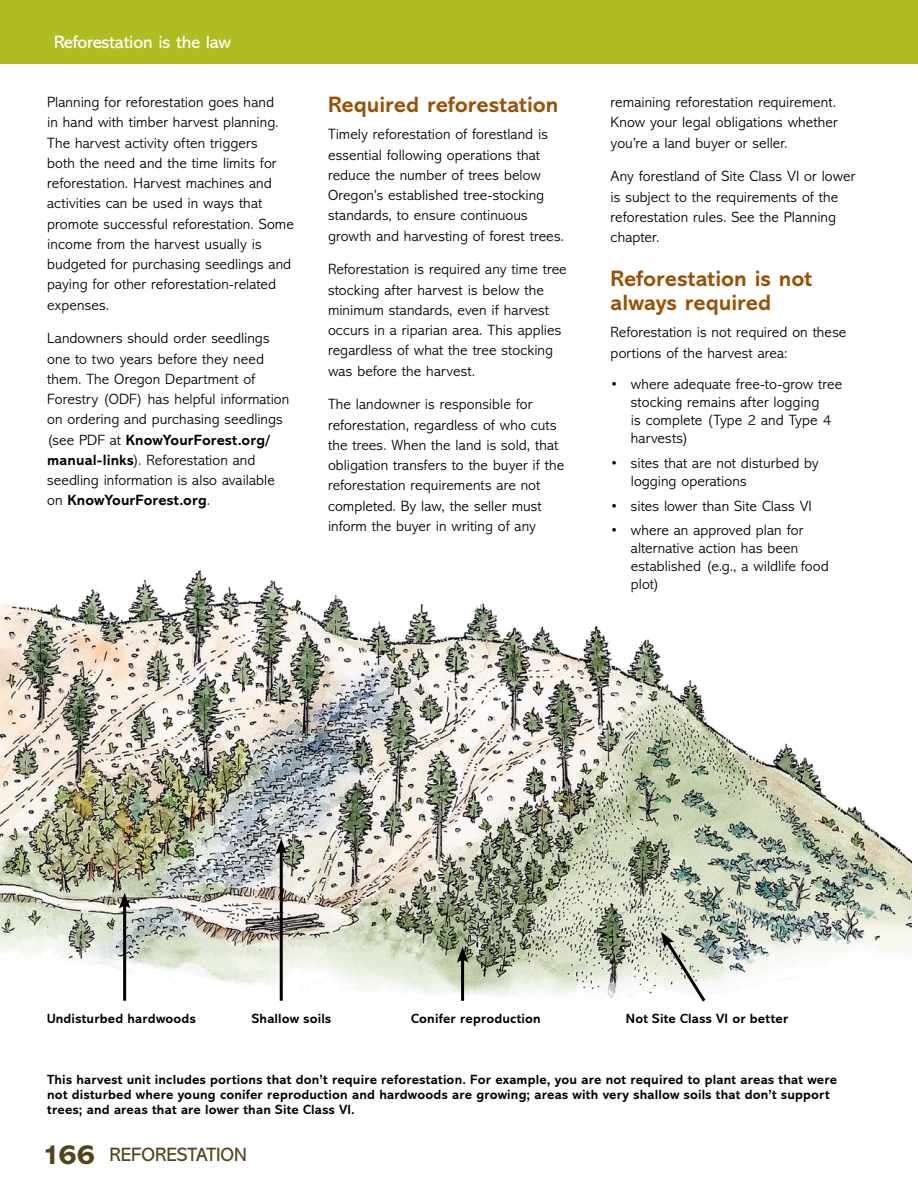
<style>
.page{position:relative;width:918px;height:1188px;background:#fff}
.page>*{position:absolute;margin:0;border:0;box-sizing:border-box;transform-origin:0 0}
.t1{font:700 22.5px/24px "Abadi MT Std";color:#9a5107}
.t2{font:19.5px "Abadi MT Std";color:#574319}
.t3{font:18px "Abadi MT Std";letter-spacing:-.01em;color:#fff}
.t4{font:300 15px/20.2px "Abadi MT Std";letter-spacing:.005em;color:#000}
.t5{font:700 13.5px/15px "Abadi MT Std";letter-spacing:.01em;color:#000}
.s1{font-weight:700}
.s2{font-weight:800;font-size:28.5px}
</style>
<div class="page">
<div style="left:0;top:0;width:918px;height:63px;background:#afbc22"></div>
<img style="left:0;top:570px;width:911px;height:431px">
<hr style="left:123px;top:903px;width:3px;height:98px;background:#000">
<svg style="left:119px;top:893px;width:12px;height:16px"></svg>
<hr style="left:280px;top:849px;width:3px;height:152px;background:#000">
<svg style="left:275px;top:839px;width:12px;height:16px"></svg>
<svg style="left:661px;top:932px;width:47px;height:70px"></svg>
<hr style="left:461px;top:957px;width:3px;height:44px;background:#000">
<svg style="left:457px;top:947px;width:11px;height:16px"></svg>
<p class="t3" style="left:54px;top:32px;width:179px">Reforestation is the law</p>
<p class="t4" style="left:47px;top:92px;width:248px">Planning for reforestation goes hand<br>in hand with timber harvest planning.<br>The harvest activity often triggers<br>both the need and the time limits for reforestation. Harvest machines and activities can be used in ways that promote successful reforestation. Some income from the harvest usually is budgeted for purchasing seedlings and paying for other reforestation-related expenses.</p>
<p class="t4" style="left:47px;top:329px;width:244px">Landowners should order seedlings one to two years before they need them. The Oregon Department of Forestry (ODF) has helpful information on ordering and purchasing seedlings (see PDF at <span class="s1">KnowYourForest.org/ manual-links</span>). Reforestation and seedling information is also available on <span class="s1">KnowYourForest.org</span>.</p>
<h1 class="t1" style="left:328px;top:93px;width:232px">Required reforestation</h1>
<p class="t4" style="left:328px;top:125px;width:238px">Timely reforestation of forestland is essential following operations that reduce the number of trees below Oregon’s established tree-stocking standards, to ensure continuous growth and harvesting of forest trees.</p>
<p class="t4" style="left:328px;top:260px;width:240px">Reforestation is required any time tree stocking after harvest is below the minimum standards, even if harvest occurs in a riparian area. This applies regardless of what the tree stocking was before the harvest.</p>
<p class="t4" style="left:328px;top:395px;width:238px">The landowner is responsible for reforestation, regardless of who cuts the trees. When the land is sold, that obligation transfers to the buyer if the reforestation requirements are not completed. By law, the seller must inform the buyer in writing of any</p>
<p class="t4" style="left:611px;top:92px;width:229px;text-align:justify">remaining reforestation requirement.<br>Know your legal obligations whether you’re a land buyer or seller.</p>
<p class="t4" style="left:611px;top:167px;width:246px">Any forestland of Site Class VI or lower is subject to the requirements of the reforestation rules. See the Planning chapter.</p>
<h1 class="t1" style="left:611px;top:267px;width:203px">Reforestation is not always required</h1>
<p class="t4" style="left:611px;top:323px;width:237px">Reforestation is not required on these portions of the harvest area:</p>
<p class="t4" style="left:631px;top:375px;width:213px;line-height:18px;text-indent:-20px">• where adequate free-to-grow tree stocking remains after logging<br>is complete (Type 2 and Type 4 harvests)</p>
<p class="t4" style="left:631px;top:454px;width:189px;line-height:18px;text-indent:-20px">• sites that are not disturbed by logging operations</p>
<p class="t4" style="left:611px;top:496px;width:203px">• sites lower than Site Class VI</p>
<p class="t4" style="left:631px;top:522px;width:199px;line-height:18px;text-indent:-20px">• where an approved plan for alternative action has been established (e.g., a wildlife food plot)</p>
<p class="t5" style="left:47px;top:1012px;width:150px">Undisturbed hardwoods</p>
<p class="t5" style="left:252px;top:1012px;width:81px">Shallow soils</p>
<p class="t5" style="left:411px;top:1012px;width:131px">Conifer reproduction</p>
<p class="t5" style="left:626px;top:1012px;width:164px">Not Site Class VI or better</p>
<p class="t5" style="left:47px;top:1072px;width:791px">This harvest unit includes portions that don’t require reforestation. For example, you are not required to plant areas that were not disturbed where young conifer reproduction and hardwoods are growing; areas with very shallow soils that don’t support trees; and areas that are lower than Site Class VI.</p>
<h2 class="t2" style="left:42px;top:1144px;width:207px"><span class="s2">166</span> REFORESTATION</h2>
</div>
